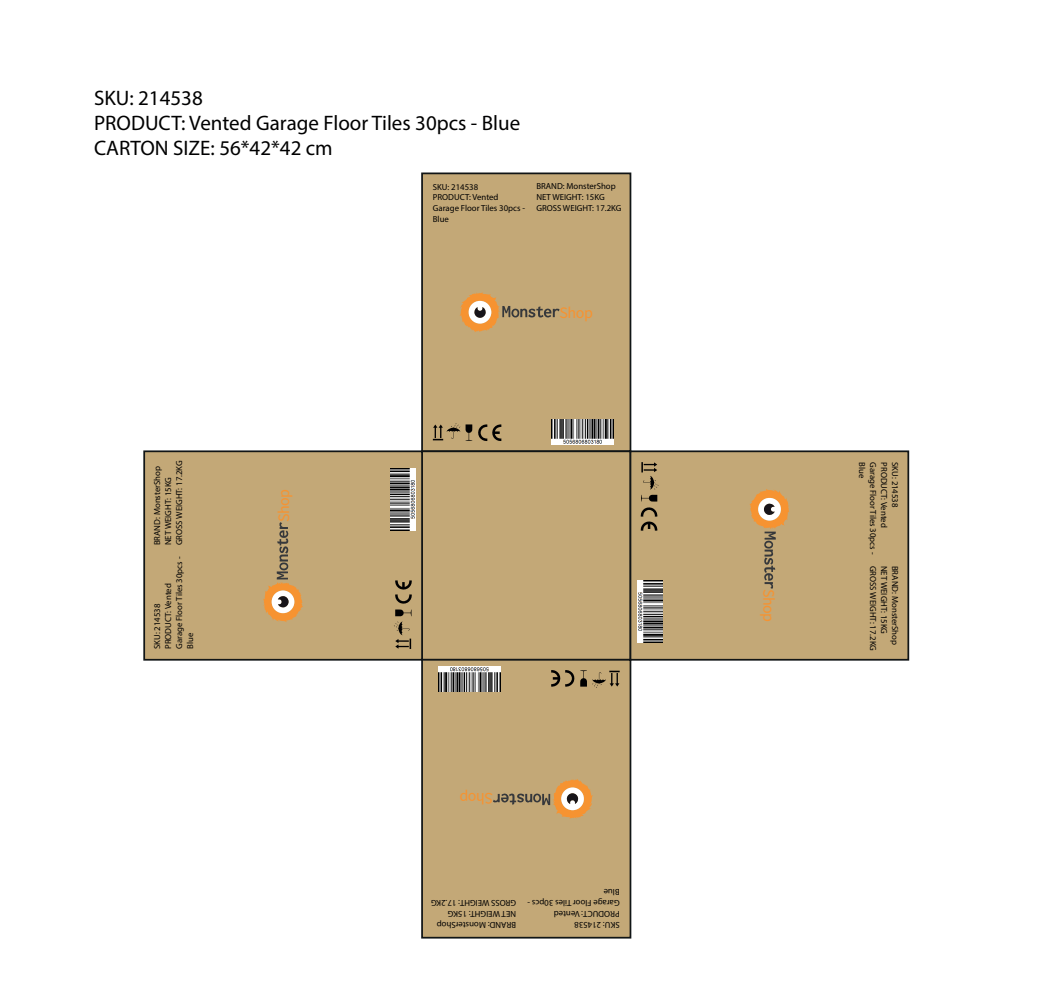
<style>
.page{position:relative;width:1042px;height:1000px;background:#fff}
.page>*{position:absolute;margin:0;border:0;box-sizing:border-box;transform-origin:0 0}
.t1{font:21px/25.2px "Myriad Pro";color:#000001}
.t2{font:15.92px "Source Sans Pro";letter-spacing:-.025em;color:#f69331}
.t3{font:8.75px/11px "Myriad Pro";color:#000001}
</style>
<div class="page">
<div style="left:421px;top:172px;width:210px;height:280px;background:#c3a877;border:2px solid #111516"></div>
<svg style="left:460px;top:292px;width:99px;height:40px"></svg>
<svg style="left:433px;top:423px;width:68px;height:18px"></svg>
<img style="left:551px;top:419px;width:62px;height:25px">
<div style="left:421px;top:450px;width:210px;height:210px;background:#c3a877;border:2px solid #111516"></div>
<div style="left:421px;top:659px;width:210px;height:279px;background:#c3a877;border:2px solid #111516"></div>
<svg style="left:493px;top:779px;width:100px;height:39px"></svg>
<svg style="left:551px;top:670px;width:69px;height:18px"></svg>
<img style="left:439px;top:666px;width:62px;height:25px">
<div style="left:143px;top:450px;width:280px;height:210px;background:#c3a877;border:2px solid #111516"></div>
<svg style="left:263px;top:522px;width:40px;height:100px"></svg>
<svg style="left:394px;top:580px;width:18px;height:69px"></svg>
<img style="left:390px;top:468px;width:25px;height:62px">
<div style="left:629px;top:450px;width:280px;height:210px;background:#c3a877;border:2px solid #111516"></div>
<svg style="left:749px;top:489px;width:40px;height:100px"></svg>
<svg style="left:640px;top:507px;width:18px;height:23px"></svg>
<svg style="left:641px;top:495px;width:16px;height:6px"></svg>
<svg style="left:641px;top:462px;width:18px;height:27px"></svg>
<img style="left:637px;top:581px;width:25px;height:62px">
<h1 class="t1" style="left:94px;top:85px;width:428px">SKU: 214538<br>PRODUCT: Vented Garage Floor Tiles 30pcs - Blue<br>CARTON SIZE: 56*42*42 cm</h1>
<p class="t3" style="left:433px;top:181px;width:94px">SKU: 214538<br>PRODUCT: Vented<br>Garage Floor Tiles 30pcs -<br>Blue</p>
<p class="t3" style="left:536px;top:181px;width:87px">BRAND: MonsterShop<br>NET WEIGHT: 15KG<br>GROSS WEIGHT: 17.2KG</p>
<p class="t3" style="left:152px;top:545px;width:87px;rotate:-90deg">BRAND: MonsterShop<br>NET WEIGHT: 15KG<br>GROSS WEIGHT: 17.2KG</p>
<p class="t3" style="left:152px;top:649px;width:94px;rotate:-90deg">SKU: 214538<br>PRODUCT: Vented<br>Garage Floor Tiles 30pcs -<br>Blue</p>
<h2 class="t2" style="left:273px;top:522px;width:35px;rotate:-90deg">Shop</h2>
<h2 class="t2" style="left:559px;top:302px;width:35px">Shop</h2>
<h2 class="t2" style="left:493px;top:808px;width:35px;rotate:-180deg">Shop</h2>
<p class="t3" style="left:516px;top:930px;width:87px;rotate:-180deg">BRAND: MonsterShop<br>NET WEIGHT: 15KG<br>GROSS WEIGHT: 17.2KG</p>
<p class="t3" style="left:620px;top:930px;width:94px;rotate:-180deg">SKU: 214538<br>PRODUCT: Vented<br>Garage Floor Tiles 30pcs -<br>Blue</p>
<h2 class="t2" style="left:779px;top:588px;width:35px;rotate:90deg">Shop</h2>
<p class="t3" style="left:868px;top:462px;width:18px;rotate:90deg">Blue</p>
<p class="t3" style="left:879px;top:462px;width:94px;rotate:90deg">Garage Floor Tiles 30pcs -</p>
<p class="t3" style="left:890px;top:462px;width:67px;rotate:90deg">PRODUCT: Vented</p>
<p class="t3" style="left:901px;top:462px;width:47px;rotate:90deg">SKU: 214538</p>
<p class="t3" style="left:879px;top:565px;width:87px;rotate:90deg">GROSS WEIGHT: 17.2KG</p>
<p class="t3" style="left:890px;top:565px;width:70px;rotate:90deg">NET WEIGHT: 15KG</p>
<p class="t3" style="left:901px;top:565px;width:81px;rotate:90deg">BRAND: MonsterShop</p>
</div>
